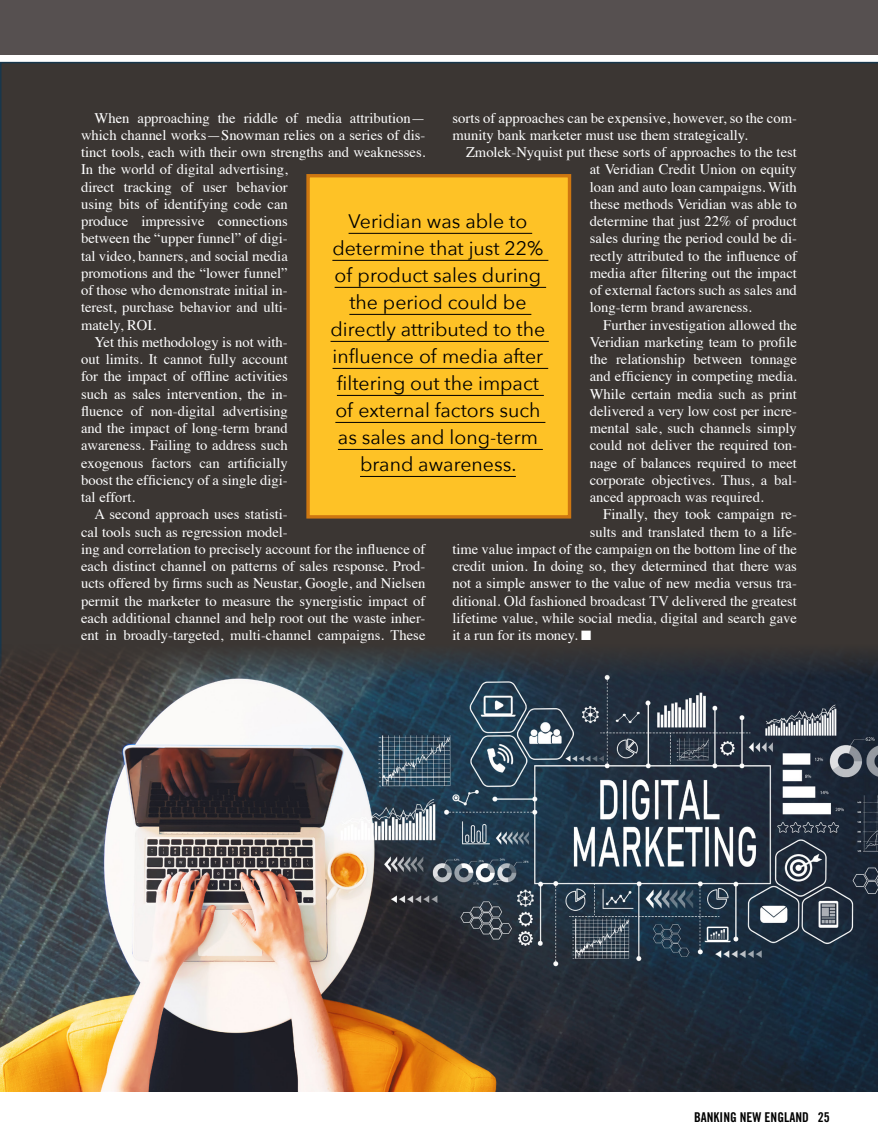
<style>
.page{position:relative;width:878px;height:1148px;background:#fff}
.page>*{position:absolute;margin:0;border:0;box-sizing:border-box;transform-origin:0 0}
.t1{font:19.5px/27px "Avenir Next";color:#000;text-align:center}
.t2{font:14.7px/17.2px "Times";color:#fff}
.t3{font:13.5px "Trade Gothic LT Std Bd Cn 20";color:#000}
</style>
<div class="page">
<img style="left:0;top:684px;width:878px;height:407px">
<div style="left:0;top:62px;width:878px;height:622px;background:#3b3633"></div>
<div style="left:0;top:0;width:878px;height:54px;background:#565050"></div>
<div style="left:306px;top:174px;width:265px;height:344px;background:#fec226;border:3px solid #ce7711"></div>
<hr style="left:348px;top:233px;width:184px;height:1px;background:#000">
<hr style="left:332px;top:260px;width:216px;height:1px;background:#000">
<hr style="left:334px;top:287px;width:212px;height:1px;background:#000">
<hr style="left:349px;top:314px;width:182px;height:1px;background:#000">
<hr style="left:330px;top:341px;width:219px;height:1px;background:#000">
<hr style="left:332px;top:368px;width:216px;height:1px;background:#000">
<hr style="left:337px;top:395px;width:207px;height:1px;background:#000">
<hr style="left:335px;top:422px;width:210px;height:1px;background:#000">
<hr style="left:338px;top:449px;width:205px;height:1px;background:#000">
<hr style="left:360px;top:476px;width:156px;height:1px;background:#000">
<p class="t2" style="left:81px;top:108px;width:346px;text-indent:14px">When approaching the riddle of media attribution— which channel works—Snowman relies on a series of dis&shy;tinct tools, each with their own strengths and weaknesses.<br>In the world of digital advertising,<br>direct tracking of user behavior<br>using bits of identifying code can<br>produce impressive connections<br>between the “upper funnel” of digi-<br>tal video, banners, and social media<br>promotions and the “lower funnel”<br>of those who demonstrate initial in-<br>terest, purchase behavior and ulti-<br>mately, ROI.</p>
<p class="t2" style="left:81px;top:332px;width:208px;text-align:justify;text-indent:14px">Yet this methodology is not with&shy;out limits. It cannot fully account for the impact of offline activities such as sales intervention, the in&shy;fluence of non-digital advertising and the impact of long-term brand awareness. Failing to address such exogenous factors can artificially boost the efficiency of a single digi&shy;tal effort.</p>
<p class="t2" style="left:81px;top:504px;width:346px;text-indent:14px">A second approach uses statisti-<br>cal tools such as regression model-<br>ing and correlation to precisely account for the influence of each distinct channel on patterns of sales response. Prod&shy;ucts offered by firms such as Neustar, Google, and Nielsen permit the marketer to measure the synergistic impact of each additional channel and help root out the waste inher&shy;ent in broadly-targeted, multi-channel campaigns. These</p>
<p class="t2" style="left:452px;top:108px;width:346px">sorts of approaches can be expensive, however, so the com&shy;munity bank marketer must use them strategically.</p>
<p class="t2" style="left:589px;top:142px;width:209px;text-align:justify;text-indent:-124px">Zmolek-Nyquist put these sorts of approaches to the test at Veridian Credit Union on equity loan and auto loan campaigns. With these methods Veridian was able to determine that just 22% of product sales during the period could be di&shy;rectly attributed to the influence of media after filtering out the impact of external factors such as sales and long-term brand awareness.</p>
<p class="t2" style="left:589px;top:315px;width:209px;text-align:justify;text-indent:14px">Further investigation allowed the Veridian marketing team to profile the relationship between tonnage and efficiency in competing media.<br>While certain media such as print delivered a very low cost per incre&shy;mental sale, such channels simply could not deliver the required ton&shy;nage of balances required to meet corporate objectives. Thus, a bal&shy;anced approach was required.</p>
<p class="t2" style="left:603px;top:504px;width:195px">Finally, they took campaign re-</p>
<p class="t2" style="left:589px;top:522px;width:209px">sults and translated them to a life-</p>
<p class="t2" style="left:452px;top:539px;width:346px">time value impact of the campaign on the bottom line of the</p>
<p class="t2" style="left:452px;top:556px;width:346px">credit union. In doing so, they determined that there was</p>
<p class="t2" style="left:452px;top:573px;width:346px">not a simple answer to the value of new media versus tra-</p>
<p class="t2" style="left:452px;top:591px;width:346px">ditional. Old fashioned broadcast TV delivered the greatest</p>
<p class="t2" style="left:452px;top:608px;width:346px">lifetime value, while social media, digital and search gave</p>
<p class="t2" style="left:452px;top:625px;width:140px">it a run for its money. ■</p>
<p class="t1" style="left:330px;top:207px;width:216px">Veridian was able to determine that just 22% of product sales during the period could be directly attributed to the influence of media after filtering out the impact of external factors such as sales and long-term brand awareness.</p>
<p class="t3" style="left:694px;top:1109px;width:137px">BANKING NEW ENGLAND 25</p>
</div>
